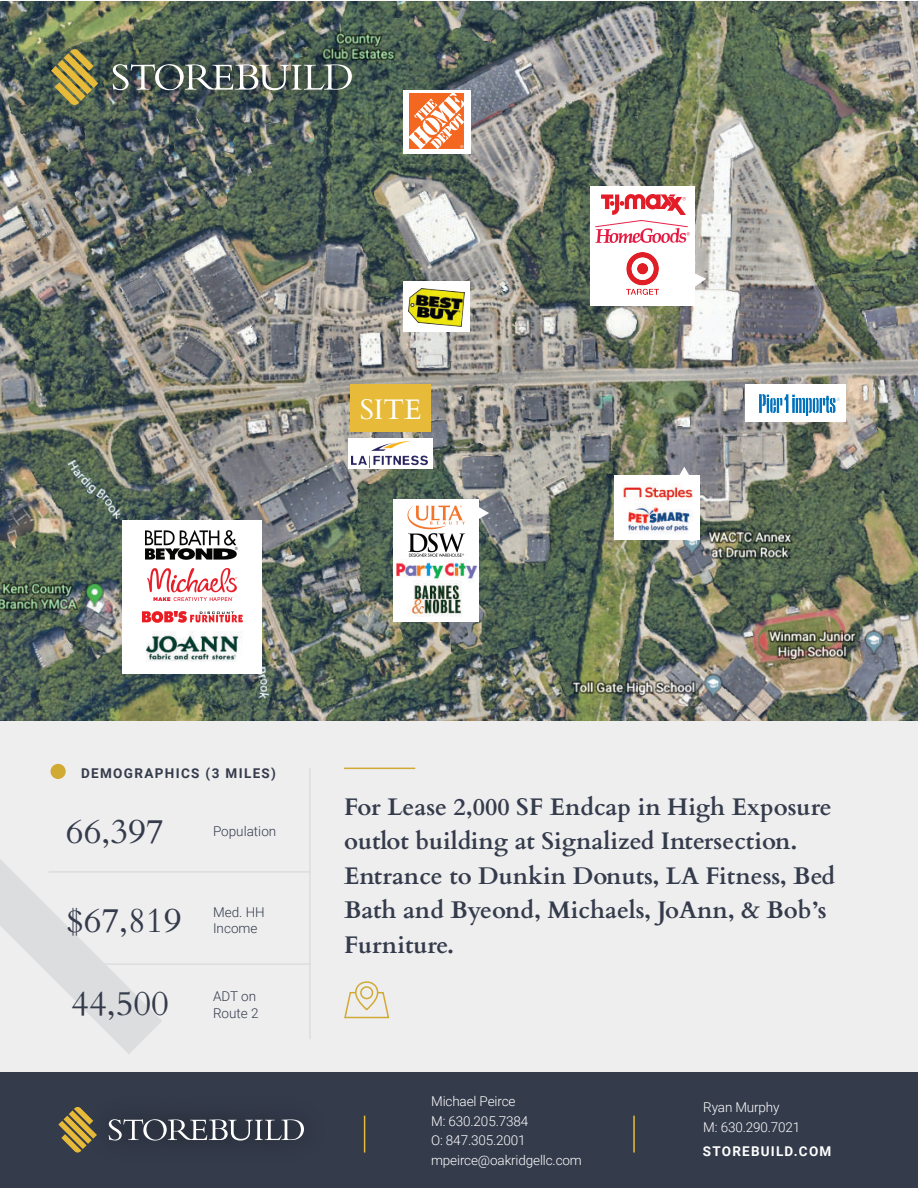
<style>
.page{position:relative;width:918px;height:1188px;background:#fff}
.page>*{position:absolute;margin:0;border:0;box-sizing:border-box;transform-origin:0 0}
.t1{font:34.65px "Cardo";color:#343b4b}
.t2{font:28.35px "Cardo";color:#fff}
.t3{font:700 24px/34.5px "Cardo";color:#343b4b}
.t4{font:300 13.5px/19.5px "Roboto";letter-spacing:-.01em;color:#fff}
.t5{font:300 13.5px/16.5px "Roboto";color:#343b4b}
.t6{font:700 13.5px "Roboto";letter-spacing:.1em;color:#343b4b}
.t7{font:700 13.5px "Roboto";letter-spacing:.09em;color:#fff}
</style>
<div class="page">
<img style="left:0;top:1px;width:918px;height:721px">
<div style="left:348px;top:438px;width:85px;height:31px;background:#fff"></div>
<div style="left:123px;top:521px;width:139px;height:153px;background:#fff"></div>
<div style="left:393px;top:499px;width:86px;height:123px;background:#fff"></div>
<div style="left:404px;top:90px;width:67px;height:64px;background:#fff"></div>
<div style="left:404px;top:281px;width:66px;height:50px;background:#fff"></div>
<div style="left:615px;top:476px;width:85px;height:64px;background:#fff"></div>
<div style="left:745px;top:384px;width:100px;height:38px;background:#fff"></div>
<div style="left:590px;top:186px;width:105px;height:120px;background:#fff"></div>
<div style="left:0;top:722px;width:918px;height:439px;background:#eeeeef"></div>
<svg style="left:0;top:859px;width:162px;height:195px"></svg>
<div style="left:51px;top:764px;width:15px;height:15px;background:#d1aa34;border-radius:50%"></div>
<hr style="left:49px;top:963px;width:262px;height:2px;background:#dcdddf">
<hr style="left:49px;top:871px;width:262px;height:2px;background:#dcdddf">
<hr style="left:309px;top:768px;width:2px;height:271px;background:#dcdddf">
<svg style="left:51px;top:49px;width:29px;height:56px;background:#978b45"></svg>
<img style="left:80px;top:32px;width:304px;height:91px">
<img style="left:113px;top:64px;width:239px;height:26px">
<div style="left:0;top:1073px;width:918px;height:115px;background:#343b4b"></div>
<hr style="left:344px;top:768px;width:71px;height:1px;background:#d1aa34">
<svg style="left:344px;top:981px;width:46px;height:38px"></svg>
<div style="left:360px;top:986px;width:13px;height:13px;border:2px solid #d1aa34;border-radius:50%"></div>
<svg style="left:58px;top:1107px;width:18px;height:45px"></svg>
<img style="left:76px;top:1107px;width:33px;height:46px">
<svg style="left:109px;top:1119px;width:195px;height:22px"></svg>
<hr style="left:364px;top:1116px;width:1px;height:37px;background:#e7bb39">
<hr style="left:633px;top:1116px;width:2px;height:37px;background:#e7bb39">
<img style="left:626px;top:252px;width:33px;height:42px">
<img style="left:596px;top:220px;width:93px;height:22px">
<img style="left:601px;top:194px;width:84px;height:20px">
<img style="left:760px;top:394px;width:79px;height:21px">
<img style="left:622px;top:483px;width:71px;height:51px">
<img style="left:409px;top:94px;width:55px;height:54px">
<img style="left:408px;top:288px;width:56px;height:39px">
<img style="left:352px;top:442px;width:76px;height:26px">
<img style="left:148px;top:568px;width:89px;height:32px">
<img style="left:143px;top:611px;width:99px;height:12px">
<img style="left:146px;top:631px;width:96px;height:31px">
<img style="left:407px;top:505px;width:58px;height:25px">
<img style="left:408px;top:533px;width:56px;height:23px">
<img style="left:397px;top:560px;width:80px;height:21px">
<img style="left:410px;top:581px;width:52px;height:36px">
<svg style="left:695px;top:271px;width:11px;height:19px"></svg>
<svg style="left:675px;top:467px;width:19px;height:9px"></svg>
<svg style="left:479px;top:503px;width:10px;height:20px"></svg>
<img style="left:146px;top:531px;width:92px;height:28px">
<div style="left:351px;top:384px;width:80px;height:48px;background:#e7bb39"></div>
<p class="t2" style="left:360px;top:387px;width:64px">SITE</p>
<p class="t6" style="left:81px;top:764px;width:197px">DEMOGRAPHICS (3 MILES)</p>
<h1 class="t1" style="left:66px;top:803px;width:99px">66,397</h1>
<p class="t5" style="left:213px;top:823px;width:65px">Population</p>
<h1 class="t1" style="left:66px;top:892px;width:117px">$67,819</h1>
<p class="t5" style="left:213px;top:903px;width:53px">Med. HH<br>Income</p>
<h1 class="t1" style="left:71px;top:975px;width:99px">44,500</h1>
<p class="t5" style="left:213px;top:988px;width:47px">ADT on<br>Route 2</p>
<p class="t3" style="left:344px;top:788px;width:493px">For Lease 2,000 SF Endcap in High Exposure outlot building at Signalized Intersection.<br>Entrance to Dunkin Donuts, LA Fitness, Bed Bath and Byeond, Michaels, JoAnn, &amp; Bob’s Furniture.</p>
<p class="t4" style="left:431px;top:1091px;width:152px">Michael Peirce<br>M: 630.205.7384<br>O: 847.305.2001 mpeirce@oakridgellc.com</p>
<p class="t4" style="left:703px;top:1097px;width:99px">Ryan Murphy<br>M: 630.290.7021</p>
<p class="t7" style="left:703px;top:1142px;width:130px">STOREBUILD.COM</p>
</div>
